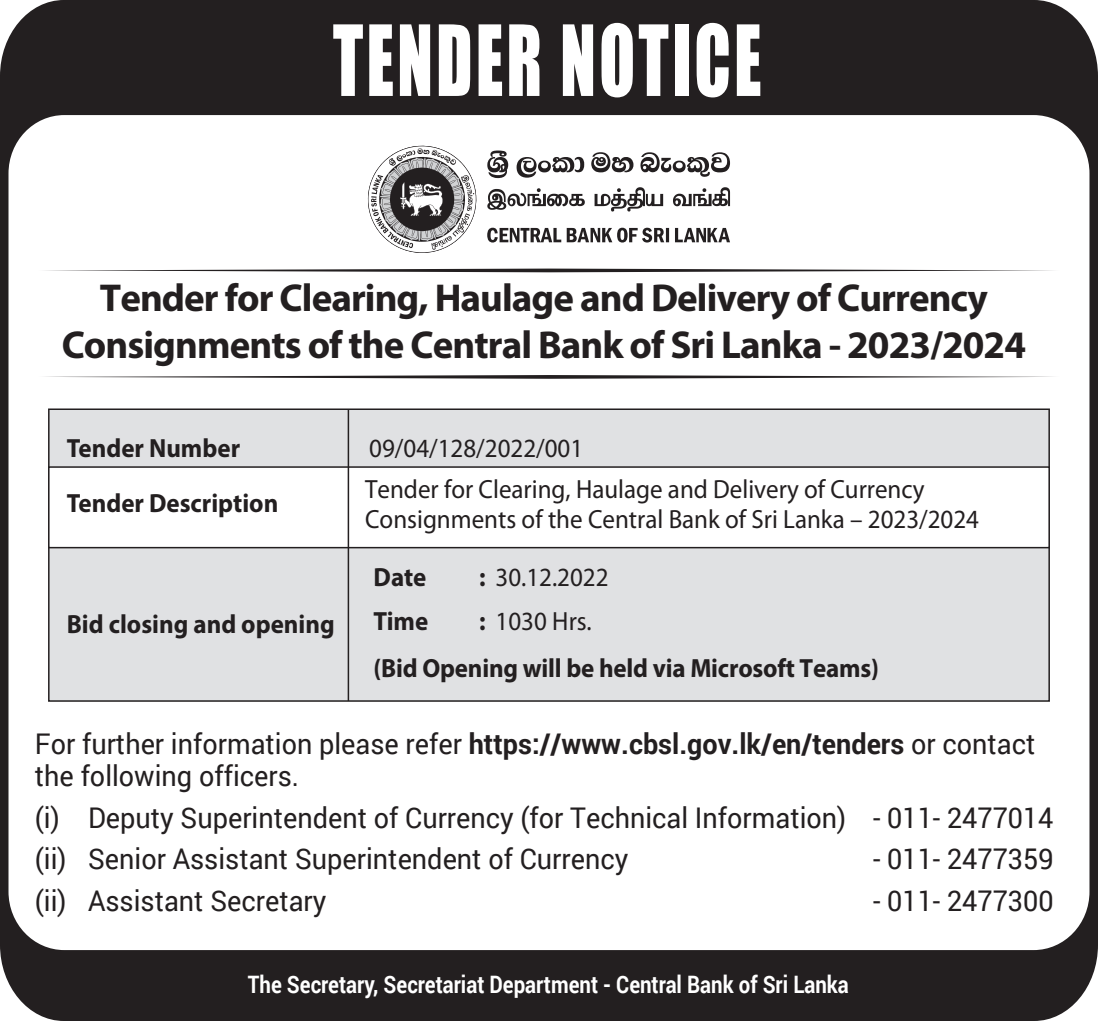
<style>
.page{position:relative;width:1098px;height:1021px;background:#fff}
.page>*{position:absolute;margin:0;border:0;box-sizing:border-box;transform-origin:0 0}
.t1{font:90.6px "Impact";letter-spacing:.05em;color:#fff;scale:.73 1}
.t2{font:700 39px/46.8px "Myriad Pro";letter-spacing:-.025em;color:#231f20;text-align:center}
.t3{font:28.5px/32.4px "Roboto";color:#231f20;scale:.95 1}
.t4{font:26.4px/30px "Myriad Pro";color:#231f20;scale:.95 1}
.t5{font:700 26.4px/46.8px "Myriad Pro";color:#231f20;scale:.95 1}
.t6{font:700 24px "Roboto";color:#fff;scale:.85 1}
.s1{font-weight:700}
.s2{font-weight:400}
</style>
<div class="page">
<div style="left:0;top:0;width:1097px;height:1020px;background:#231f20"></div>
<div style="left:9px;top:115px;width:1080px;height:835px;background:#fff;border-radius:57px"></div>
<svg style="left:367px;top:145px;width:362px;height:108px"></svg>
<svg style="left:45px;top:268px;width:1008px;height:4px"></svg>
<svg style="left:45px;top:375px;width:1008px;height:4px"></svg>
<div style="left:48px;top:408px;width:1001px;height:293px;background:#e0e1e3;border:2px solid #231f20"></div>
<div style="left:48px;top:466px;width:1001px;height:82px;background:#fff;border:2px solid #231f20"></div>
<hr style="left:347px;top:409px;width:2px;height:292px;background:#231f20">
<h1 class="t1" style="left:333px;top:-10px;width:588px">TENDER NOTICE</h1>
<h2 class="t2" style="left:62px;top:273px;width:965px">Tender for Clearing, Haulage and Delivery of Currency<br>Consignments of the Central Bank of Sri Lanka - 2023/2024</h2>
<p class="t5" style="left:67px;top:423px;width:184px">Tender Number</p>
<p class="t4" style="left:369px;top:432px;width:227px">09/04/128/2022/001</p>
<p class="t5" style="left:67px;top:479px;width:224px">Tender Description</p>
<p class="t5" style="left:67px;top:599px;width:283px">Bid closing and opening</p>
<p class="t4" style="left:365px;top:473px;width:647px">Tender for Clearing, Haulage and Delivery of Currency<br>Consignments of the Central Bank of Sri Lanka – 2023/2024</p>
<p class="t5" style="left:373px;top:553px;width:57px">Date</p>
<p class="t4" style="left:479px;top:562px;width:138px"><span class="s1">:</span> 30.12.2022</p>
<p class="t5" style="left:373px;top:596px;width:59px">Time</p>
<p class="t5" style="left:373px;top:596px;width:533px;text-indent:105px">: <span class="s2">1030 Hrs.<br></span>(Bid Opening will be held via Microsoft Teams)</p>
<p class="t3" style="left:35px;top:726px;width:1054px">For further information please refer <span class="s1">https://www.cbsl.gov.lk/en/tenders</span> or contact the following officers.</p>
<p class="t3" style="left:35px;top:796px;width:1073px;line-height:41.4px">(i) Deputy Superintendent of Currency (for Technical Information) - 011- 2477014 (ii) Senior Assistant Superintendent of Currency</p>
<p class="t3" style="left:872px;top:841px;width:191px">- 011- 2477359</p>
<p class="t3" style="left:35px;top:883px;width:308px">(ii) Assistant Secretary</p>
<p class="t3" style="left:872px;top:883px;width:191px">- 011- 2477300</p>
<p class="t6" style="left:248px;top:967px;width:708px">The Secretary, Secretariat Department - Central Bank of Sri Lanka</p>
</div>
